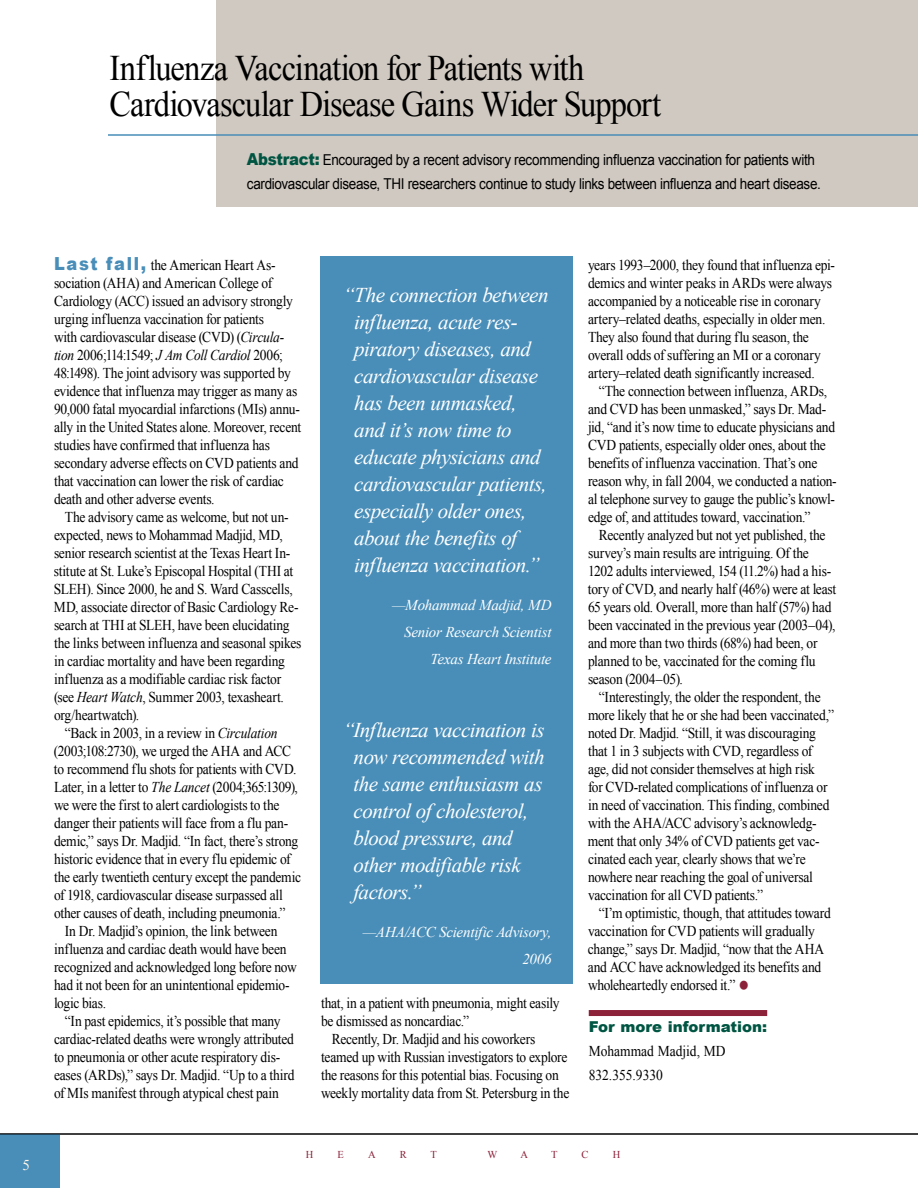
<style>
.page{position:relative;width:918px;height:1188px;background:#fff}
.page>*{position:absolute;margin:0;border:0;box-sizing:border-box;transform-origin:0 0}
.t1{font:36px/36px "Times New Roman";letter-spacing:-.03em;color:#000;scale:.9 1}
.t2{font:36px "Times New Roman";color:#8c223a;scale:.9 1}
.t3{font:italic 21px/27px "Times New Roman";letter-spacing:-.025em;color:#fff}
.t4{font:15px/18px "Times New Roman";letter-spacing:-.025em;color:#000;scale:.9 1}
.t5{font:15px/24px "Arial";letter-spacing:-.025em;color:#000;scale:.9 1}
.t6{font:italic 15px/27px "Times New Roman";letter-spacing:-.015em;color:#fff;text-align:right}
.t7{font:15px "Times New Roman";letter-spacing:-.005em;color:#000;scale:.9 1}
.t8{font:15px/24px "Times New Roman";color:#000;scale:.9 1}
.t9{font:900 15px "Arial";color:#005542}
.t10{font:15px "Times New Roman";color:#fff5e8}
.t11{font:10.5px "Times New Roman";color:#8c223a}
.s1{font-weight:900;font-size:16.5px;color:#005542}
.s2{font-family:"Arial";font-weight:900;font-size:18px;color:#498eb9}
.s3{font-style:italic}
</style>
<div class="page">
<div style="left:0;top:1134px;width:59px;height:54px;background:#498eb9"></div>
<div style="left:589px;top:1010px;width:178px;height:6px;background:#8c223a"></div>
<div style="left:216px;top:0;width:702px;height:207px;background:#d0c9c1"></div>
<hr style="left:108px;top:134px;width:810px;height:2px;background:#498eb9">
<hr style="left:0;top:1134px;width:918px;height:1px;background:#000">
<div style="left:320px;top:256px;width:252px;height:728px;background:#498eb9"></div>
<h1 class="t1" style="left:109px;top:50px;width:615px">Influenza Vaccination for Patients with<br>Cardiovascular Disease Gains Wider Support</h1>
<p class="t5" style="left:247px;top:148px;width:639px"><span class="s1">Abstract:</span> Encouraged by a recent advisory recommending influenza vaccination for patients with cardiovascular disease, THI researchers continue to study links between influenza and heart disease.</p>
<p class="t10" style="left:23px;top:1155px;width:9px">5</p>
<p class="t4" style="left:54px;top:256px;width:276px"><span class="s2">Last fall,</span> the American Heart As&shy;sociation (AHA) and American College of Cardiology (ACC) issued an advisory strongly urging influenza vaccination for patients<br>with cardiovascular disease (CVD) (<span class="s3">Circula&shy;tion</span> 2006;114:1549; <span class="s3">J Am Coll Cardiol</span> 2006; 48:1498). The joint advisory was supported by evidence that influenza may trigger as many as 90,000 fatal myocardial infarctions (MIs) annu&shy;ally in the United States alone. Moreover, recent studies have confirmed that influenza has secondary adverse effects on CVD patients and that vaccination can lower the risk of cardiac death and other adverse events.</p>
<p class="t4" style="left:65px;top:508px;width:250px">The advisory came as welcome, but not un-</p>
<p class="t4" style="left:54px;top:526px;width:256px">expected, news to Mohammad Madjid, MD,</p>
<p class="t4" style="left:54px;top:544px;width:264px">senior research scientist at the Texas Heart In-</p>
<p class="t4" style="left:54px;top:562px;width:267px">stitute at St. Luke’s Episcopal Hospital (THI at</p>
<p class="t4" style="left:54px;top:580px;width:267px">SLEH). Since 2000, he and S. Ward Casscells,</p>
<p class="t4" style="left:54px;top:598px;width:273px">MD, associate director of Basic Cardiology Re-</p>
<p class="t4" style="left:54px;top:616px;width:263px">search at THI at SLEH, have been elucidating</p>
<p class="t4" style="left:54px;top:634px;width:277px">the links between influenza and seasonal spikes</p>
<p class="t4" style="left:54px;top:652px;width:258px">in cardiac mortality and have been regarding</p>
<p class="t4" style="left:54px;top:670px;width:254px">influenza as a modifiable cardiac risk factor</p>
<p class="t4" style="left:54px;top:688px;width:257px">(see <span class="s3">Heart Watch</span>, Summer 2003, texasheart.</p>
<p class="t4" style="left:54px;top:706px;width:96px">org/heartwatch).</p>
<p class="t7" style="left:65px;top:723px;width:238px">“Back in 2003, in a review in <span class="s3">Circulation</span></p>
<p class="t4" style="left:54px;top:742px;width:245px">(2003;108:2730), we urged the AHA and ACC</p>
<p class="t4" style="left:54px;top:760px;width:271px">to recommend flu shots for patients with CVD.</p>
<p class="t4" style="left:54px;top:778px;width:273px">Later, in a letter to <span class="s3">The Lancet</span> (2004;365:1309),</p>
<p class="t4" style="left:54px;top:796px;width:252px">we were the first to alert cardiologists to the</p>
<p class="t4" style="left:54px;top:814px;width:262px">danger their patients will face from a flu pan-</p>
<p class="t4" style="left:54px;top:832px;width:273px">demic,” says Dr. Madjid. “In fact, there’s strong</p>
<p class="t4" style="left:54px;top:850px;width:264px">historic evidence that in every flu epidemic of</p>
<p class="t4" style="left:54px;top:868px;width:276px">the early twentieth century except the pandemic</p>
<p class="t4" style="left:54px;top:886px;width:256px">of 1918, cardiovascular disease surpassed all</p>
<p class="t4" style="left:54px;top:904px;width:259px">other causes of death, including pneumonia.”</p>
<p class="t4" style="left:65px;top:922px;width:238px">In Dr. Madjid’s opinion, the link between</p>
<p class="t4" style="left:54px;top:940px;width:260px">influenza and cardiac death would have been</p>
<p class="t4" style="left:54px;top:958px;width:271px">recognized and acknowledged long before now</p>
<p class="t4" style="left:54px;top:976px;width:263px">had it not been for an unintentional epidemio-</p>
<p class="t4" style="left:54px;top:994px;width:59px">logic bias.</p>
<p class="t4" style="left:65px;top:1012px;width:241px">“In past epidemics, it’s possible that many</p>
<p class="t4" style="left:54px;top:1030px;width:268px">cardiac-related deaths were wrongly attributed</p>
<p class="t4" style="left:54px;top:1048px;width:253px">to pneumonia or other acute respiratory dis-</p>
<p class="t4" style="left:54px;top:1066px;width:269px">eases (ARDs),” says Dr. Madjid. “Up to a third</p>
<p class="t4" style="left:54px;top:1084px;width:251px">of MIs manifest through atypical chest pain</p>
<p class="t3" style="left:354px;top:281px;width:196px;text-indent:-11px">“The connection between influenza, acute res&shy;piratory diseases, and cardiovascular disease has been unmasked, and it’s now time to educate physicians and cardiovascular patients, especially older ones, about the benefits of influenza vaccination.”</p>
<p class="t6" style="left:392px;top:591px;width:161px">—Mohammad Madjid, MD<br>Senior Research Scientist<br>Texas Heart Institute</p>
<h2 class="t3" style="left:354px;top:716px;width:193px;text-indent:-10px">“Influenza vaccination is now recommended with the same enthusiasm as control of cholesterol, blood pressure, and other modifiable risk factors.”</h2>
<p class="t6" style="left:363px;top:918px;width:190px">—AHA/ACC Scientific Advisory,<br>2006</p>
<p class="t4" style="left:321px;top:994px;width:267px">that, in a patient with pneumonia, might easily</p>
<p class="t4" style="left:321px;top:1012px;width:166px">be dismissed as noncardiac.”</p>
<p class="t4" style="left:332px;top:1030px;width:228px">Recently, Dr. Madjid and his coworkers</p>
<p class="t4" style="left:321px;top:1048px;width:275px">teamed up with Russian investigators to explore</p>
<p class="t4" style="left:321px;top:1066px;width:266px">the reasons for this potential bias. Focusing on</p>
<p class="t4" style="left:321px;top:1084px;width:277px">weekly mortality data from St. Petersburg in the</p>
<p class="t4" style="left:588px;top:256px;width:276px">years 1993–2000, they found that influenza epi&shy;demics and winter peaks in ARDs were always accompanied by a noticeable rise in coronary artery–related deaths, especially in older men.<br>They also found that during flu season, the overall odds of suffering an MI or a coronary artery–related death significantly increased.</p>
<p class="t4" style="left:588px;top:382px;width:278px;text-indent:11px">“The connection between influenza, ARDs, and CVD has been unmasked,” says Dr. Mad&shy;jid, “and it’s now time to educate physicians and CVD patients, especially older ones, about the benefits of influenza vaccination. That’s one reason why, in fall 2004, we conducted a nation&shy;al telephone survey to gauge the public’s knowl&shy;edge of, and attitudes toward, vaccination.”</p>
<p class="t4" style="left:588px;top:526px;width:277px;text-indent:11px">Recently analyzed but not yet published, the survey’s main results are intriguing. Of the 1202 adults interviewed, 154 (11.2%) had a his&shy;tory of CVD, and nearly half (46%) were at least 65 years old. Overall, more than half (57%) had been vaccinated in the previous year (2003–04), and more than two thirds (68%) had been, or planned to be, vaccinated for the coming flu season (2004–05).</p>
<p class="t4" style="left:588px;top:688px;width:275px;text-indent:11px">“Interestingly, the older the respondent, the more likely that he or she had been vaccinated,” noted Dr. Madjid. “Still, it was discouraging that 1 in 3 subjects with CVD, regardless of age, did not consider themselves at high risk<br>for CVD-related complications of influenza or in need of vaccination. This finding, combined with the AHA/ACC</p>
<p class="t4" style="left:588px;top:814px;width:259px;text-indent:106px">advisory’s acknowledg&shy;ment that only 34% of CVD patients get vac&shy;cinated each year, clearly shows that we’re nowhere near reaching the goal of universal vaccination for all CVD patients.”</p>
<p class="t4" style="left:588px;top:904px;width:271px;text-indent:11px">“I’m optimistic, though, that attitudes toward vaccination for CVD patients will gradually change,” says Dr. Madjid, “now that the AHA and ACC</p>
<p class="t4" style="left:588px;top:958px;width:261px;text-indent:51px">have acknowledged its benefits and wholeheartedly endorsed it.”</p>
<h1 class="t2" style="left:738px;top:961px;width:14px">•</h1>
<p class="t9" style="left:589px;top:1016px;width:180px">For more information:</p>
<p class="t8" style="left:589px;top:1039px;width:153px">Mohammad Madjid, MD<br>832.355.9330</p>
<p class="t11" style="left:306px;top:1148px;width:9px">H</p>
<p class="t11" style="left:338px;top:1148px;width:8px">e</p>
<p class="t11" style="left:368px;top:1148px;width:9px">a</p>
<p class="t11" style="left:400px;top:1148px;width:9px">r</p>
<p class="t11" style="left:430px;top:1148px;width:8px">t</p>
<p class="t11" style="left:488px;top:1148px;width:11px">W</p>
<p class="t11" style="left:521px;top:1148px;width:9px">a</p>
<p class="t11" style="left:551px;top:1148px;width:8px">t</p>
<p class="t11" style="left:582px;top:1148px;width:9px">c</p>
<p class="t11" style="left:613px;top:1148px;width:7px">h</p>
</div>
